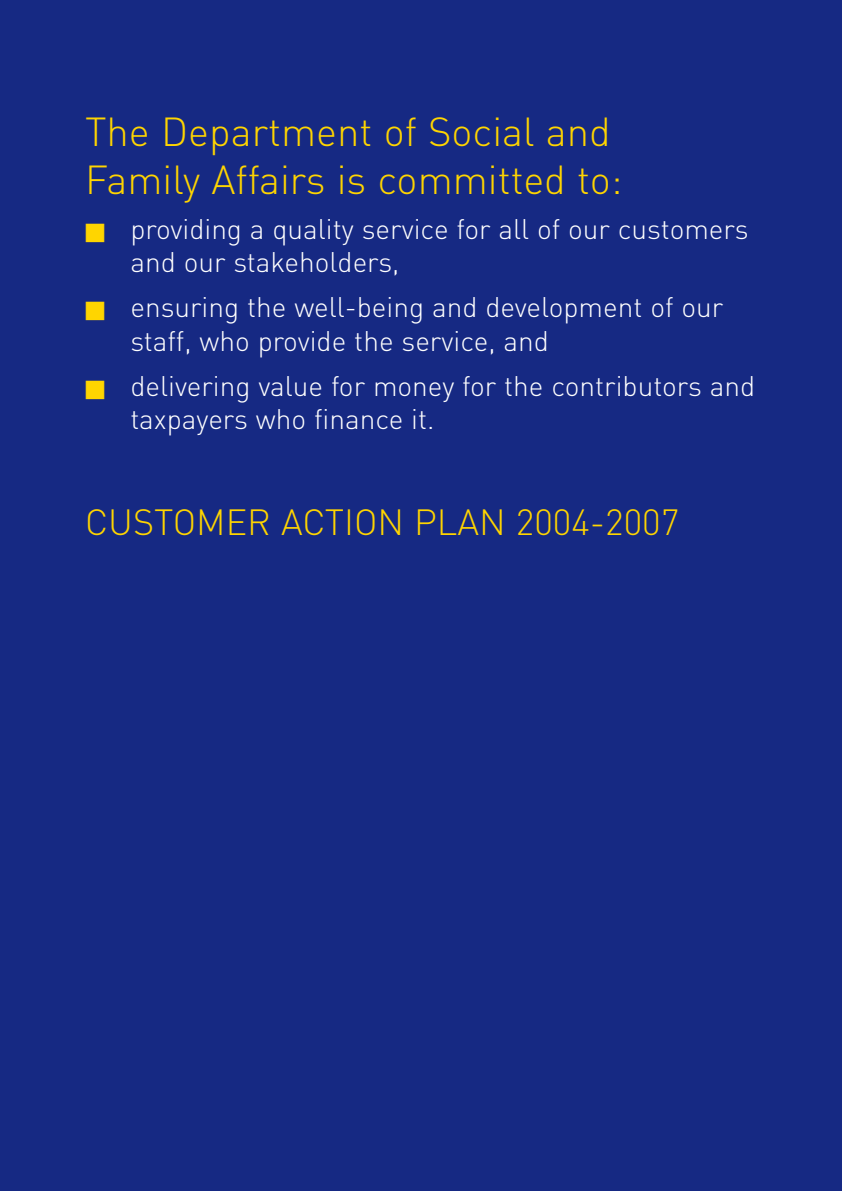
<style>
.page{position:relative;width:842px;height:1191px;background:#162983}
.page>*{position:absolute;margin:0;border:0;box-sizing:border-box;transform-origin:0 0}
.t1{font:300 40px/48px "DIN";color:#ffd500}
.t2{font:300 36px "DIN";color:#ffd500}
.t3{font:300 28px/33.6px "DIN";color:#fff}
</style>
<div class="page">
<h1 class="t1" style="left:85px;top:107px;width:539px">The Department of Social and<br>Family Affairs is committed to:</h1>
<p class="t3" style="left:130px;top:211px;width:620px">providing a quality service for all of our customers and our stakeholders,</p>
<p class="t3" style="left:130px;top:290px;width:594px">ensuring the well‑being and development of our staff, who provide the service, and</p>
<p class="t3" style="left:130px;top:368px;width:626px">delivering value for money for the contributors and taxpayers who finance it.</p>
<p class="t2" style="left:85px;top:499px;width:596px">Customer Action Plan 2004-2007</p>
</div>
